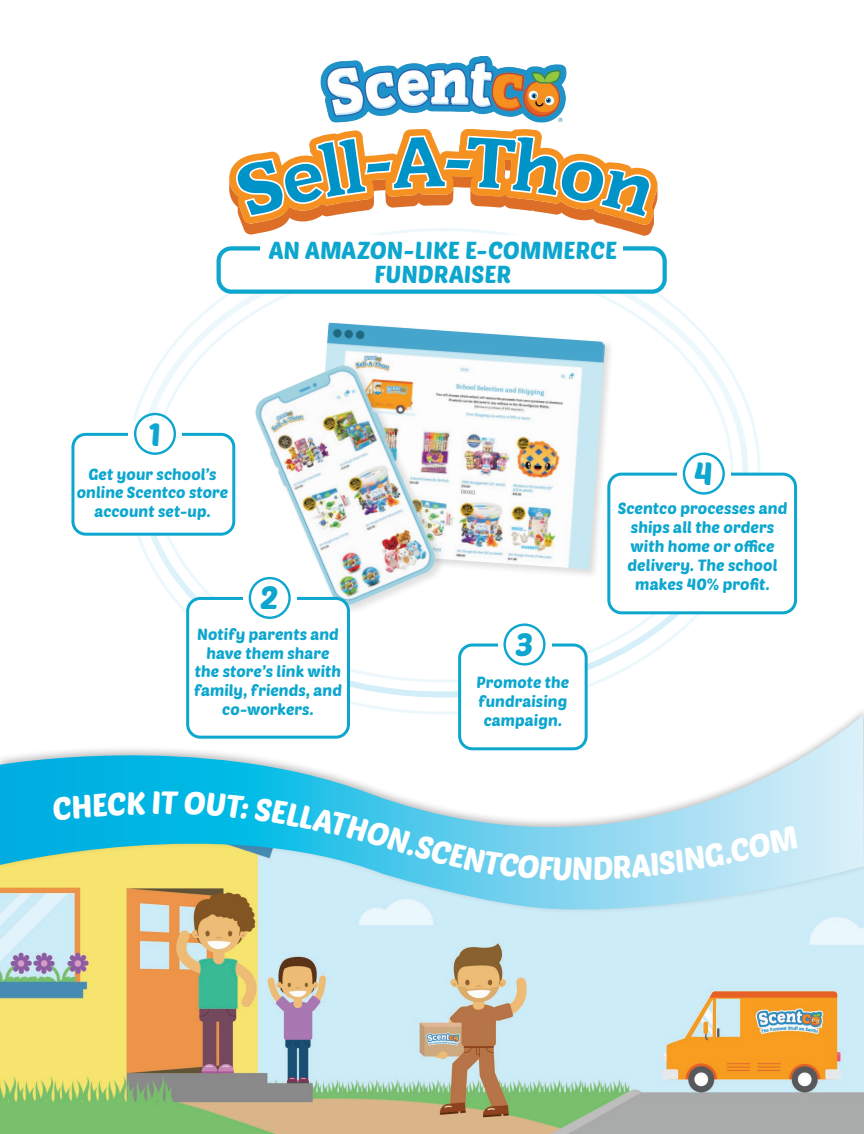
<style>
.page{position:relative;width:864px;height:1134px;background:#fff}
.page>*{position:absolute;margin:0;border:0;box-sizing:border-box;transform-origin:0 0}
.t1{font:31.5px "Poetsen One";color:#0ca6ce}
.t2{font:31.5px "Poetsen One";color:#fff}
.t3{font:24px/24px "Poetsen One";color:#0ca6ce;text-align:center}
.t4{font:15.9px/19px "Poetsen One";letter-spacing:.005em;color:#0ca6ce;text-align:center}
.t5{font:15.75px/18.9px "Poetsen One";letter-spacing:.005em;color:#0ca6ce;text-align:center}
</style>
<div class="page">
<div style="left:310px;top:320px;width:305px;height:259px;background:#231f20;opacity:.16"></div>
<img style="left:313px;top:323px;width:292px;height:246px">
<img style="left:218px;top:333px;width:252px;height:277px">
<img style="left:0;top:915px;width:864px;height:219px">
<div style="left:217px;top:246px;width:450px;height:48px;border:4px solid #0ca6ce;border-radius:13px"></div>
<div style="left:260px;top:236px;width:363px;height:24px;background:#fff"></div>
<svg style="left:0;top:714px;width:864px;height:201px"></svg>
<svg style="left:229px;top:128px;width:428px;height:108px"></svg>
<div style="left:73px;top:434px;width:161px;height:100px;background:#fff;border-radius:13px"></div>
<div style="left:71px;top:433px;width:164px;height:103px;border:3px solid #0ca6ce;border-radius:13px"></div>
<div style="left:128px;top:421px;width:54px;height:25px;background:#fff"></div>
<div style="left:134px;top:413px;width:42px;height:42px;border:2px solid #0ca6ce;border-radius:50%"></div>
<div style="left:609px;top:474px;width:187px;height:139px;background:#fff;border-radius:13px"></div>
<div style="left:607px;top:473px;width:190px;height:141px;border:3px solid #0ca6ce;border-radius:13px"></div>
<div style="left:677px;top:461px;width:54px;height:24px;background:#fff"></div>
<div style="left:683px;top:453px;width:42px;height:42px;border:2px solid #0ca6ce;border-radius:50%"></div>
<div style="left:460px;top:645px;width:126px;height:104px;background:#fff;border-radius:13px"></div>
<div style="left:458px;top:644px;width:130px;height:106px;border:3px solid #0ca6ce;border-radius:13px"></div>
<div style="left:498px;top:632px;width:53px;height:24px;background:#fff"></div>
<div style="left:503px;top:623px;width:43px;height:43px;border:2px solid #0ca6ce;border-radius:50%"></div>
<div style="left:188px;top:598px;width:161px;height:139px;background:#fff;border-radius:13px"></div>
<div style="left:186px;top:597px;width:164px;height:142px;border:3px solid #0ca6ce;border-radius:13px"></div>
<div style="left:243px;top:585px;width:54px;height:25px;background:#fff"></div>
<div style="left:249px;top:577px;width:42px;height:42px;border:2px solid #0ca6ce;border-radius:50%"></div>
<img style="left:320px;top:57px;width:246px;height:66px">
<div style="left:52px;top:791px;width:93px;height:30px;background:#00b2e3"></div>
<svg style="left:162px;top:792px;width:17px;height:22px"></svg>
<div style="left:185px;top:792px;width:63px;height:28px;background:#00bae6"></div>
<svg style="left:255px;top:798px;width:544px;height:83px;background:#8ed9f0"></svg>
<h2 class="t3" style="left:269px;top:238px;width:350px">AN AMAZON-LIKE E-COMMERCE<br>FUNDRAISER</h2>
<h1 class="t1" style="left:149px;top:415px;width:14px">1</h1>
<p class="t5" style="left:77px;top:464px;width:153px">Get your school’s online Scentco store account set-up.</p>
<h1 class="t1" style="left:260px;top:578px;width:20px">2</h1>
<h1 class="t1" style="left:694px;top:453px;width:20px">4</h1>
<p class="t4" style="left:618px;top:498px;width:171px">Scentco processes and ships all the orders with home or office delivery. The school makes 40% profit.</p>
<h1 class="t2" style="left:152px;top:782px;width:12px">I</h1>
<p class="t5" style="left:194px;top:624px;width:149px">Notify parents and have them share the store’s link with family, friends, and co-workers.</p>
<h1 class="t1" style="left:515px;top:624px;width:19px">3</h1>
<p class="t5" style="left:477px;top:672px;width:94px">Promote the fundraising campaign.</p>
</div>
